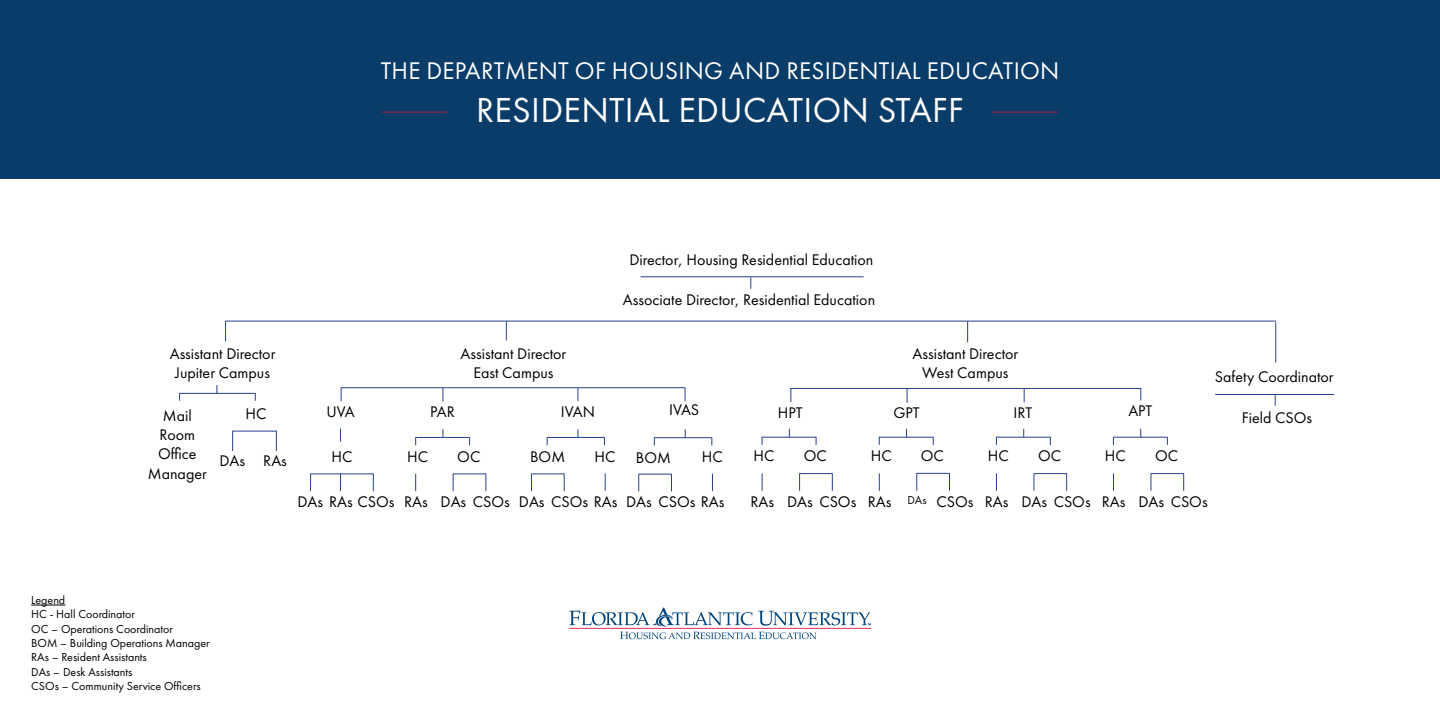
<style>
.page{position:relative;width:1440px;height:720px;background:#fff}
.page>*{position:absolute;margin:0;border:0;box-sizing:border-box;transform-origin:0 0}
.t1{font:36px "Futura PT";letter-spacing:.01em;color:#fff}
.t2{font:25px "Futura PT";letter-spacing:.01em;color:#fff}
.t3{font:16px/19.2px "Futura PT";color:#000;text-align:center}
.t4{font:12px/14.4px "Futura PT";color:#000}
</style>
<div class="page">
<hr style="left:641px;top:277px;width:223px;height:1px;background:#25408f">
<svg style="left:751px;top:277px;width:1px;height:12px"></svg>
<hr style="left:226px;top:321px;width:1050px;height:1px;background:#25408f">
<svg style="left:506px;top:321px;width:1px;height:19px"></svg>
<svg style="left:967px;top:321px;width:1px;height:21px"></svg>
<svg style="left:225px;top:321px;width:1px;height:20px"></svg>
<hr style="left:232px;top:431px;width:45px;height:1px;background:#25408f">
<svg style="left:232px;top:431px;width:1px;height:20px"></svg>
<hr style="left:341px;top:387px;width:344px;height:1px;background:#25408f">
<svg style="left:341px;top:387px;width:1px;height:14px"></svg>
<svg style="left:443px;top:388px;width:1px;height:14px"></svg>
<svg style="left:578px;top:388px;width:1px;height:13px"></svg>
<svg style="left:685px;top:388px;width:1px;height:13px"></svg>
<hr style="left:310px;top:474px;width:63px;height:1px;background:#25408f">
<svg style="left:340px;top:475px;width:1px;height:16px"></svg>
<svg style="left:310px;top:474px;width:1px;height:17px"></svg>
<svg style="left:340px;top:429px;width:1px;height:13px"></svg>
<hr style="left:415px;top:437px;width:55px;height:1px;background:#25408f">
<svg style="left:415px;top:474px;width:1px;height:17px"></svg>
<hr style="left:547px;top:437px;width:58px;height:1px;background:#25408f">
<svg style="left:276px;top:431px;width:1px;height:20px"></svg>
<svg style="left:373px;top:474px;width:1px;height:17px"></svg>
<hr style="left:453px;top:474px;width:33px;height:1px;background:#25408f">
<svg style="left:453px;top:474px;width:1px;height:17px"></svg>
<svg style="left:486px;top:474px;width:1px;height:17px"></svg>
<svg style="left:605px;top:473px;width:1px;height:18px"></svg>
<hr style="left:532px;top:474px;width:32px;height:1px;background:#25408f">
<svg style="left:531px;top:474px;width:1px;height:17px"></svg>
<svg style="left:564px;top:474px;width:1px;height:17px"></svg>
<hr style="left:654px;top:437px;width:58px;height:1px;background:#25408f">
<svg style="left:712px;top:474px;width:1px;height:17px"></svg>
<hr style="left:639px;top:474px;width:32px;height:1px;background:#25408f">
<svg style="left:638px;top:474px;width:1px;height:17px"></svg>
<svg style="left:671px;top:474px;width:1px;height:17px"></svg>
<svg style="left:791px;top:389px;width:1px;height:13px"></svg>
<svg style="left:907px;top:389px;width:1px;height:14px"></svg>
<svg style="left:1024px;top:389px;width:1px;height:13px"></svg>
<svg style="left:1141px;top:388px;width:1px;height:12px"></svg>
<hr style="left:791px;top:388px;width:350px;height:1px;background:#25408f">
<hr style="left:762px;top:437px;width:54px;height:1px;background:#25408f">
<svg style="left:762px;top:473px;width:1px;height:18px"></svg>
<hr style="left:800px;top:473px;width:32px;height:1px;background:#25408f">
<svg style="left:799px;top:473px;width:1px;height:18px"></svg>
<svg style="left:832px;top:473px;width:1px;height:18px"></svg>
<hr style="left:879px;top:437px;width:54px;height:1px;background:#25408f">
<svg style="left:879px;top:473px;width:1px;height:18px"></svg>
<hr style="left:917px;top:473px;width:33px;height:1px;background:#25408f">
<svg style="left:917px;top:473px;width:1px;height:18px"></svg>
<svg style="left:949px;top:473px;width:1px;height:18px"></svg>
<hr style="left:996px;top:437px;width:55px;height:1px;background:#25408f">
<svg style="left:996px;top:473px;width:1px;height:18px"></svg>
<hr style="left:1034px;top:473px;width:33px;height:1px;background:#25408f">
<svg style="left:1034px;top:473px;width:1px;height:18px"></svg>
<svg style="left:1066px;top:473px;width:1px;height:18px"></svg>
<hr style="left:1113px;top:437px;width:55px;height:1px;background:#25408f">
<svg style="left:1113px;top:473px;width:1px;height:18px"></svg>
<hr style="left:1151px;top:473px;width:33px;height:1px;background:#25408f">
<svg style="left:1151px;top:473px;width:1px;height:18px"></svg>
<svg style="left:1183px;top:473px;width:1px;height:18px"></svg>
<hr style="left:1215px;top:394px;width:119px;height:1px;background:#25408f">
<hr style="left:1276px;top:322px;width:1px;height:40px;background:#25408f">
<hr style="left:179px;top:393px;width:77px;height:1px;background:#25408f">
<div style="left:0;top:0;width:1440px;height:178px;background:#093c69"></div>
<hr style="left:382px;top:112px;width:65px;height:1px;background:#b71f37">
<hr style="left:992px;top:112px;width:66px;height:1px;background:#b71f37">
<svg style="left:569px;top:608px;width:302px;height:31px"></svg>
<hr style="left:31px;top:605px;width:34px;height:1px;background:#000">
<h2 class="t2" style="left:381px;top:56px;width:680px">THE DEPARTMENT OF HOUSING AND RESIDENTIAL EDUCATION</h2>
<h1 class="t1" style="left:476px;top:89px;width:489px">RESIDENTIAL EDUCATION STAFF</h1>
<p class="t3" style="left:629px;top:250px;width:246px">Director, Housing Residential Education</p>
<p class="t3" style="left:623px;top:290px;width:254px">Associate Director, Residential Education</p>
<p class="t3" style="left:170px;top:344px;width:107px">Assistant Director<br>Jupiter Campus</p>
<p class="t3" style="left:912px;top:344px;width:107px">Assistant Director<br>West Campus</p>
<p class="t3" style="left:461px;top:344px;width:107px">Assistant Director<br>East Campus</p>
<p class="t3" style="left:1215px;top:367px;width:120px">Safety Coordinator</p>
<p class="t3" style="left:326px;top:402px;width:30px">UVA</p>
<p class="t3" style="left:430px;top:402px;width:26px">PAR</p>
<p class="t3" style="left:561px;top:402px;width:36px">IVAN</p>
<p class="t3" style="left:669px;top:400px;width:32px">IVAS</p>
<p class="t3" style="left:778px;top:403px;width:26px">HPT</p>
<p class="t3" style="left:893px;top:403px;width:28px">GPT</p>
<p class="t3" style="left:1014px;top:403px;width:20px">IRT</p>
<p class="t3" style="left:1128px;top:401px;width:26px">APT</p>
<p class="t3" style="left:245px;top:404px;width:22px">HC</p>
<p class="t3" style="left:220px;top:451px;width:69px">DAs RAs</p>
<p class="t3" style="left:163px;top:406px;width:30px">Mail</p>
<p class="t3" style="left:1242px;top:408px;width:72px">Field CSOs</p>
<p class="t3" style="left:148px;top:425px;width:61px">Room<br>Office<br>Manager</p>
<p class="t3" style="left:530px;top:447px;width:36px">BOM</p>
<p class="t3" style="left:595px;top:447px;width:22px">HC</p>
<p class="t3" style="left:636px;top:448px;width:36px">BOM</p>
<p class="t3" style="left:702px;top:447px;width:22px">HC</p>
<p class="t3" style="left:626px;top:492px;width:100px">DAs CSOs RAs</p>
<p class="t3" style="left:754px;top:446px;width:22px">HC</p>
<p class="t3" style="left:804px;top:446px;width:25px">OC</p>
<p class="t3" style="left:751px;top:492px;width:107px">RAs DAs CSOs</p>
<p class="t3" style="left:871px;top:446px;width:22px">HC</p>
<p class="t3" style="left:921px;top:446px;width:25px">OC</p>
<p class="t3" style="left:868px;top:492px;width:107px">RAs <sup>DAs</sup> CSOs</p>
<p class="t3" style="left:988px;top:446px;width:22px">HC</p>
<p class="t3" style="left:1038px;top:446px;width:25px">OC</p>
<p class="t3" style="left:985px;top:492px;width:107px">RAs DAs CSOs</p>
<p class="t3" style="left:1105px;top:446px;width:22px">HC</p>
<p class="t3" style="left:1155px;top:446px;width:25px">OC</p>
<p class="t3" style="left:1102px;top:492px;width:107px">RAs DAs CSOs</p>
<p class="t3" style="left:332px;top:447px;width:22px">HC</p>
<p class="t3" style="left:407px;top:447px;width:22px">HC</p>
<p class="t3" style="left:457px;top:447px;width:25px">OC</p>
<p class="t3" style="left:404px;top:492px;width:215px">RAs DAs CSOs DAs CSOs RAs</p>
<p class="t3" style="left:297px;top:492px;width:99px">DAs RAs CSOs</p>
<p class="t4" style="left:31px;top:593px;width:180px">Legend<br>HC - Hall Coordinator<br>OC – Operations Coordinator<br>BOM – Building Operations Manager<br>RAs – Resident Assistants<br>DAs – Desk Assistants<br>CSOs – Community Service Officers</p>
</div>
